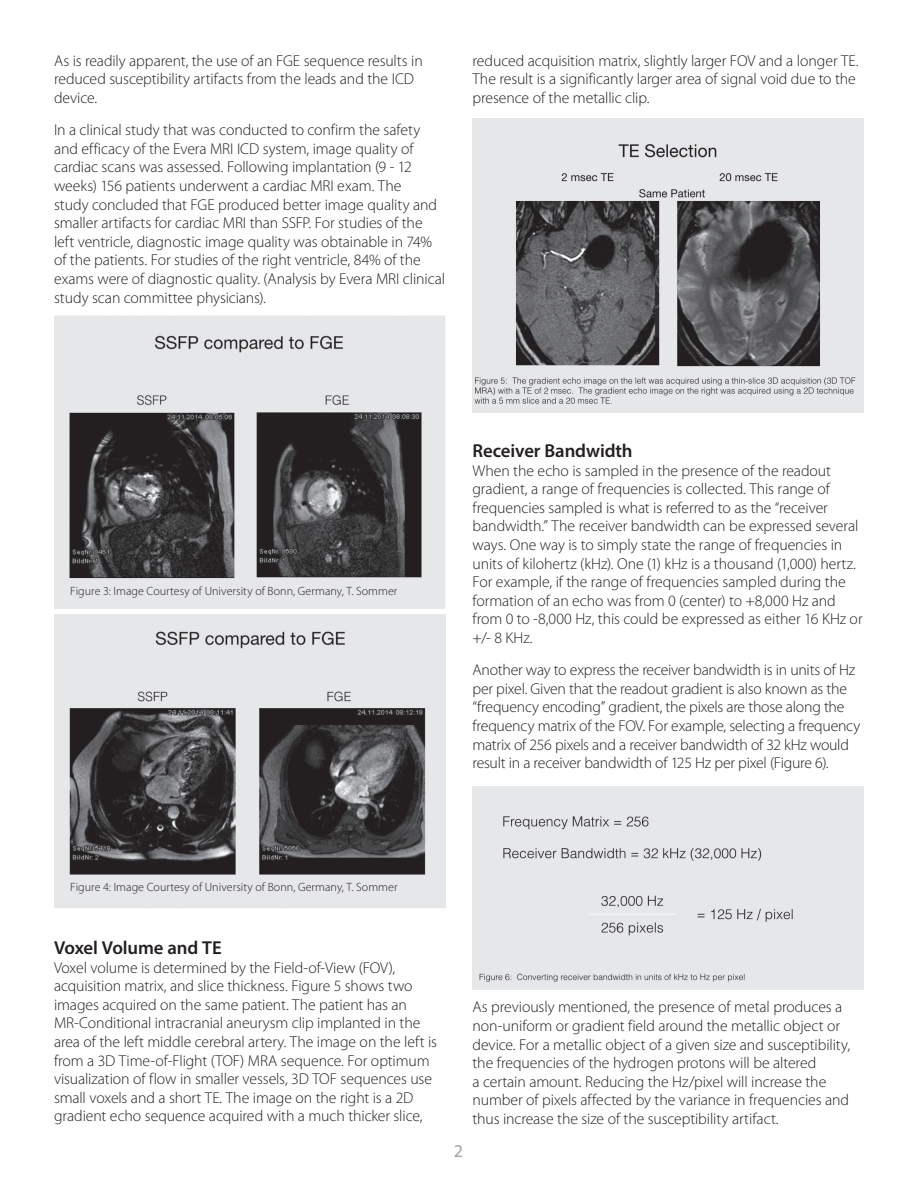
<style>
.page{position:relative;width:918px;height:1188px;background:#fff}
.page>*{position:absolute;margin:0;border:0;box-sizing:border-box;transform-origin:0 0}
.t1{font:600 18.75px "Myriad Pro";letter-spacing:-.005em;color:#231f20}
.t2{font:18px "Myriad Pro";color:#a1a1a5}
.t3{font:300 15.75px/18.6px "Myriad Pro";letter-spacing:-.005em;color:#231f20}
.t4{font:300 12px "Myriad Pro";letter-spacing:.005em;color:#231f20}
</style>
<div class="page">
<img style="left:54px;top:315px;width:391px;height:294px">
<img style="left:54px;top:614px;width:392px;height:294px">
<img style="left:472px;top:119px;width:392px;height:293px">
<div style="left:472px;top:787px;width:392px;height:203px;background:#e6e7e9"></div>
<p class="t3" style="left:54px;top:51px;width:370px">As is readily apparent, the use of an FGE sequence results in reduced susceptibility artifacts from the leads and the ICD device.</p>
<p class="t3" style="left:54px;top:120px;width:393px">In a clinical study that was conducted to confirm the safety and efficacy of the Evera MRI ICD system, image quality of cardiac scans was assessed. Following implantation (9 - 12 weeks) 156 patients underwent a cardiac MRI exam. The<br>study concluded that FGE produced better image quality and smaller artifacts for cardiac MRI than SSFP. For studies of the left ventricle, diagnostic image quality was obtainable in 74% of the patients. For studies of the right ventricle, 84% of the exams were of diagnostic quality. (Analysis by Evera MRI clinical study scan committee physicians).</p>
<p class="t3" style="left:472px;top:51px;width:388px">reduced acquisition matrix, slightly larger FOV and a longer TE.<br>The result is a significantly larger area of signal void due to the presence of the metallic clip.</p>
<p class="t4" style="left:70px;top:584px;width:329px">Figure 3: Image Courtesy of University of Bonn, Germany, T. Sommer</p>
<p class="t1" style="left:472px;top:439px;width:162px">Receiver Bandwidth</p>
<p class="t3" style="left:472px;top:461px;width:392px">When the echo is sampled in the presence of the readout gradient, a range of frequencies is collected. This range of frequencies sampled is what is referred to as the “receiver bandwidth.” The receiver bandwidth can be expressed several ways. One way is to simply state the range of frequencies in units of kilohertz (kHz). One (1) kHz is a thousand (1,000) hertz.<br>For example, if the range of frequencies sampled during the formation of an echo was from 0 (center) to +8,000 Hz and from 0 to -8,000 Hz, this could be expressed as either 16 KHz or +/- 8 KHz.</p>
<p class="t3" style="left:472px;top:660px;width:389px">Another way to express the receiver bandwidth is in units of Hz per pixel. Given that the readout gradient is also known as the “frequency encoding” gradient, the pixels are those along the frequency matrix of the FOV. For example, selecting a frequency matrix of 256 pixels and a receiver bandwidth of 32 kHz would result in a receiver bandwidth of 125 Hz per pixel (Figure 6).</p>
<p class="t4" style="left:70px;top:880px;width:329px">Figure 4: Image Courtesy of University of Bonn, Germany, T. Sommer</p>
<p class="t1" style="left:54px;top:936px;width:169px">Voxel Volume and TE</p>
<p class="t3" style="left:54px;top:958px;width:384px">Voxel volume is determined by the Field-of-View (FOV), acquisition matrix, and slice thickness. Figure 5 shows two images acquired on the same patient. The patient has an MR-Conditional intracranial aneurysm clip implanted in the area of the left middle cerebral artery. The image on the left is from a 3D Time-of-Flight (TOF) MRA sequence. For optimum visualization of flow in smaller vessels, 3D TOF sequences use small voxels and a short TE. The image on the right is a 2D gradient echo sequence acquired with a much thicker slice,</p>
<p class="t2" style="left:454px;top:1139px;width:11px">2</p>
<p class="t3" style="left:472px;top:998px;width:379px">As previously mentioned, the presence of metal produces a non-uniform or gradient field around the metallic object or device. For a metallic object of a given size and susceptibility, the frequencies of the hydrogen protons will be altered<br>a certain amount. Reducing the Hz/pixel will increase the number of pixels affected by the variance in frequencies and thus increase the size of the susceptibility artifact.</p>
</div>
